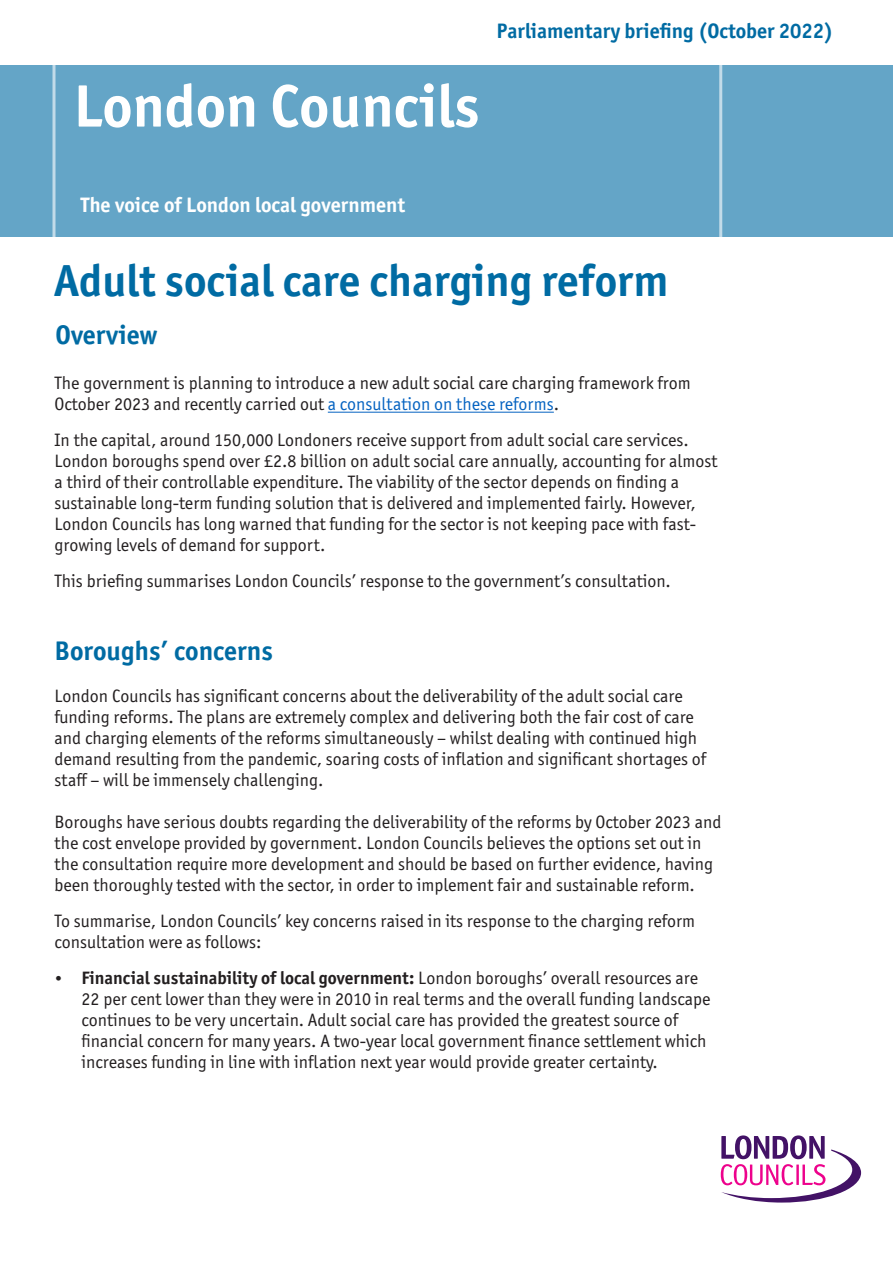
<style>
.page{position:relative;width:893px;height:1263px;background:#fff}
.page>*{position:absolute;margin:0;border:0;box-sizing:border-box;transform-origin:0 0}
.t1{font:700 60px "Officina Sans ITC Pro";color:#fff}
.t2{font:700 45px "Officina Sans ITC Pro";color:#006ba3}
.t3{font:700 27px "Officina Sans ITC Pro";color:#006ba3}
.t4{font:700 21px "Officina Sans ITC Pro";color:#006ba3}
.t5{font:700 21px "Officina Sans ITC Pro";color:#fff}
.t6{font:18px/21px "Officina Sans ITC Pro";color:#231f20}
.s1{color:#0563c1}
.s2{font-weight:700;font-size:16.5px}
.s3{font-weight:700}
</style>
<div class="page">
<svg style="left:721px;top:1135px;width:140px;height:67px"></svg>
<div style="left:0;top:65px;width:893px;height:171px;background:#64a5c7"></div>
<svg style="left:52px;top:65px;width:4px;height:172px"></svg>
<hr style="left:719px;top:54px;width:3px;height:210px;background:#fff">
<hr style="left:328px;top:412px;width:226px;height:1px;background:#0563c1">
<p class="t1" style="left:74px;top:69px;width:408px">London Councils</p>
<p class="t4" style="left:497px;top:18px;width:338px">Parliamentary briefing (October 2022)</p>
<p class="t5" style="left:81px;top:192px;width:326px">The voice of London local government</p>
<p class="t2" style="left:54px;top:253px;width:616px">Adult social care charging reform</p>
<p class="t3" style="left:56px;top:318px;width:104px">Overview</p>
<p class="t6" style="left:55px;top:373px;width:638px">The government is planning to introduce a new adult social care charging framework from<br>October 2023 and recently carried out <span class="s1">a consultation on these reforms</span>.</p>
<p class="t6" style="left:55px;top:430px;width:664px">In the capital, around 150,000 Londoners receive support from adult social care services.<br>London boroughs spend over £2.8 billion on adult social care annually, accounting for almost a third of their controllable expenditure. The viability of the sector depends on finding a sustainable long-term funding solution that is delivered and implemented fairly. However, London Councils has long warned that funding for the sector is not keeping pace with fast&shy;growing levels of demand for support.</p>
<p class="t6" style="left:55px;top:571px;width:618px">This briefing summarises London Councils’ response to the government’s consultation.</p>
<p class="t3" style="left:55px;top:634px;width:220px">Boroughs’ concerns</p>
<p class="t6" style="left:55px;top:685px;width:653px">London Councils has significant concerns about the deliverability of the adult social care funding reforms. The plans are extremely complex and delivering both the fair cost of care and charging elements of the reforms simultaneously – whilst dealing with continued high demand resulting from the pandemic, soaring costs of inflation and significant shortages of staff – will be immensely challenging.</p>
<p class="t6" style="left:55px;top:811px;width:668px">Boroughs have serious doubts regarding the deliverability of the reforms by October 2023 and the cost envelope provided by government. London Councils believes the options set out in the consultation require more development and should be based on further evidence, having been thoroughly tested with the sector, in order to implement fair and sustainable reform.</p>
<p class="t6" style="left:55px;top:910px;width:642px">To summarise, London Councils’ key concerns raised in its response to the charging reform consultation were as follows:</p>
<p class="t6" style="left:82px;top:967px;width:630px;text-indent:-27px"><span class="s2">•</span> <span class="s3">Financial sustainability of local government:</span> London boroughs’ overall resources are 22 per cent lower than they were in 2010 in real terms and the overall funding landscape continues to be very uncertain. Adult social care has provided the greatest source of financial concern for many years. A two-year local government finance settlement which increases funding in line with inflation next year would provide greater certainty.</p>
</div>
